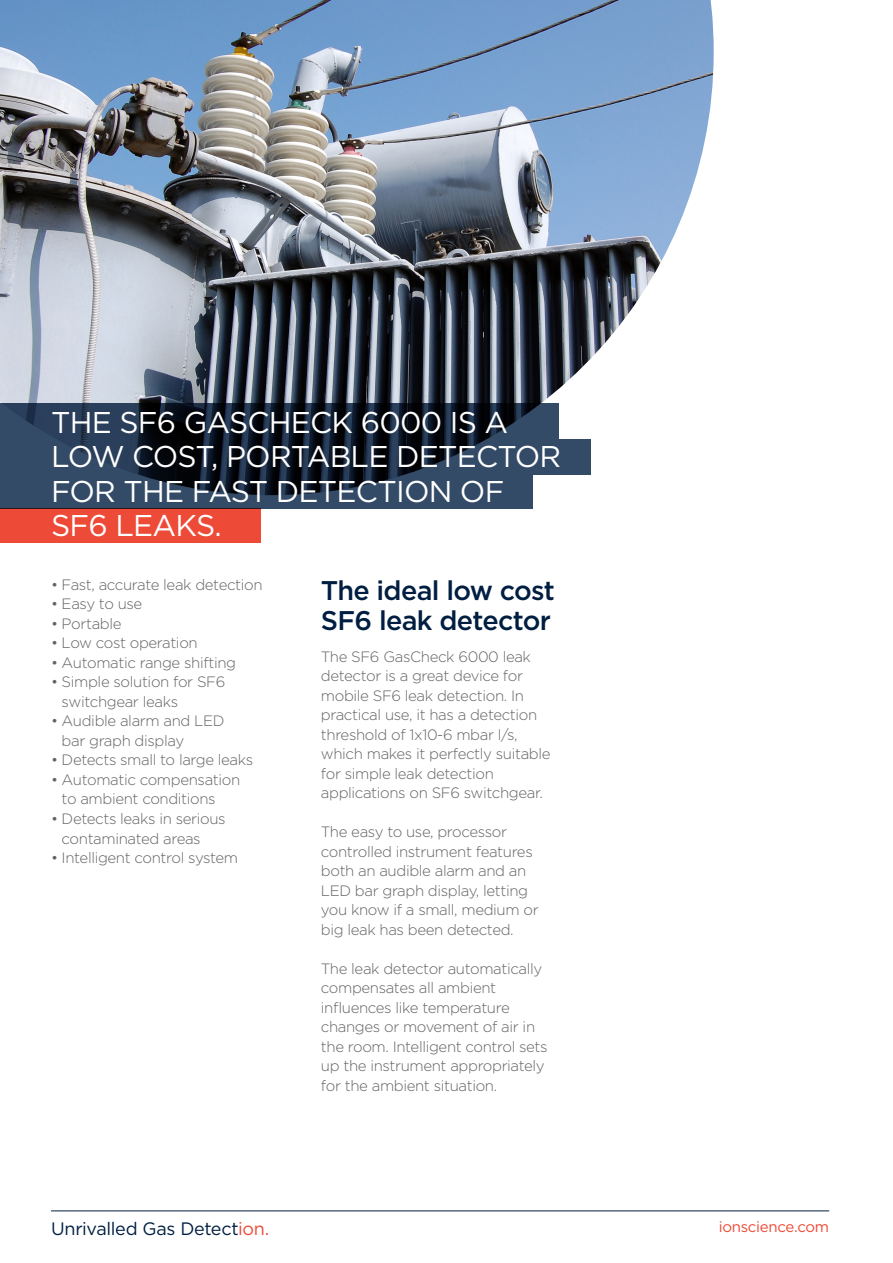
<style>
.page{position:relative;width:893px;height:1263px;background:#fff}
.page>*{position:absolute;margin:0;border:0;box-sizing:border-box;transform-origin:0 0}
.Intro_title{font:30px/34.5px "Gotham";letter-spacing:-.025em;color:#fff}
.Subhead_1{font:500 27px/30px "Gotham";letter-spacing:-.025em;color:#001e41}
.t1{font:18px "Gotham";letter-spacing:-.02em;color:#001e41}
.Body_copy_1{font:300 15px/19.5px "Gotham";letter-spacing:-.025em;color:#636366}
.t2{font:15px "Gotham";letter-spacing:-.025em;color:#ed4b38}
.s1{color:#ed4b38}
</style>
<div class="page">
<img style="left:0;top:0;width:714px;height:439px">
<hr style="left:51px;top:1210px;width:778px;height:1px;background:#001e41">
<svg style="left:0;top:439px;width:591px;height:36px"></svg>
<svg style="left:0;top:403px;width:558px;height:36px"></svg>
<svg style="left:0;top:475px;width:533px;height:33px;fill:#334b67"></svg>
<div style="left:0;top:508px;width:261px;height:35px;background:#ed4b38"></div>
<p class="Intro_title" style="left:51px;top:404px;width:512px">THE SF6 GASCHECK 6000 IS A<br>LOW COST, PORTABLE DETECTOR<br>FOR THE FAST DETECTION OF</p>
<p class="Intro_title" style="left:51px;top:508px;width:172px">SF6 LEAKS.</p>
<p class="Body_copy_1" style="left:51px;top:574px;width:213px">• Fast, accurate leak detection</p>
<p class="Body_copy_1" style="left:51px;top:594px;width:93px">• Easy to use</p>
<p class="Body_copy_1" style="left:51px;top:613px;width:72px">• Portable</p>
<p class="Body_copy_1" style="left:51px;top:633px;width:148px">• Low cost operation</p>
<p class="Body_copy_1" style="left:51px;top:652px;width:187px">• Automatic range shifting</p>
<p class="Body_copy_1" style="left:62px;top:672px;width:165px;text-indent:-11px">• Simple solution for SF6 switchgear leaks</p>
<p class="Body_copy_1" style="left:62px;top:711px;width:164px;text-indent:-11px">• Audible alarm and LED bar graph display</p>
<p class="Body_copy_1" style="left:51px;top:750px;width:204px">• Detects small to large leaks</p>
<p class="Body_copy_1" style="left:62px;top:769px;width:180px;text-indent:-11px">• Automatic compensation to ambient conditions</p>
<p class="Body_copy_1" style="left:62px;top:808px;width:166px;text-indent:-11px">• Detects leaks in serious contaminated areas</p>
<p class="Body_copy_1" style="left:51px;top:847px;width:189px">• Intelligent control system</p>
<p class="Subhead_1" style="left:321px;top:575px;width:235px">The ideal low cost<br>SF6 leak detector</p>
<p class="Body_copy_1" style="left:321px;top:646px;width:231px">The SF6 GasCheck 6000 leak detector is a great device for mobile SF6 leak detection. In practical use, it has a detection threshold of 1x10-6 mbar l/s, which makes it perfectly suitable for simple leak detection applications on SF6 switchgear.</p>
<p class="Body_copy_1" style="left:321px;top:822px;width:219px">The easy to use, processor controlled instrument features both an audible alarm and an<br>LED bar graph display, letting you know if a small, medium or big leak has been detected.</p>
<p class="Body_copy_1" style="left:321px;top:958px;width:228px">The leak detector automatically compensates all ambient influences like temperature changes or movement of air in the room. Intelligent control sets up the instrument appropriately for the ambient situation.</p>
<p class="t1" style="left:51px;top:1217px;width:220px">Unrivalled Gas Detect<span class="s1">ion.</span></p>
<p class="t2" style="left:719px;top:1217px;width:112px">ionscience.com</p>
</div>
